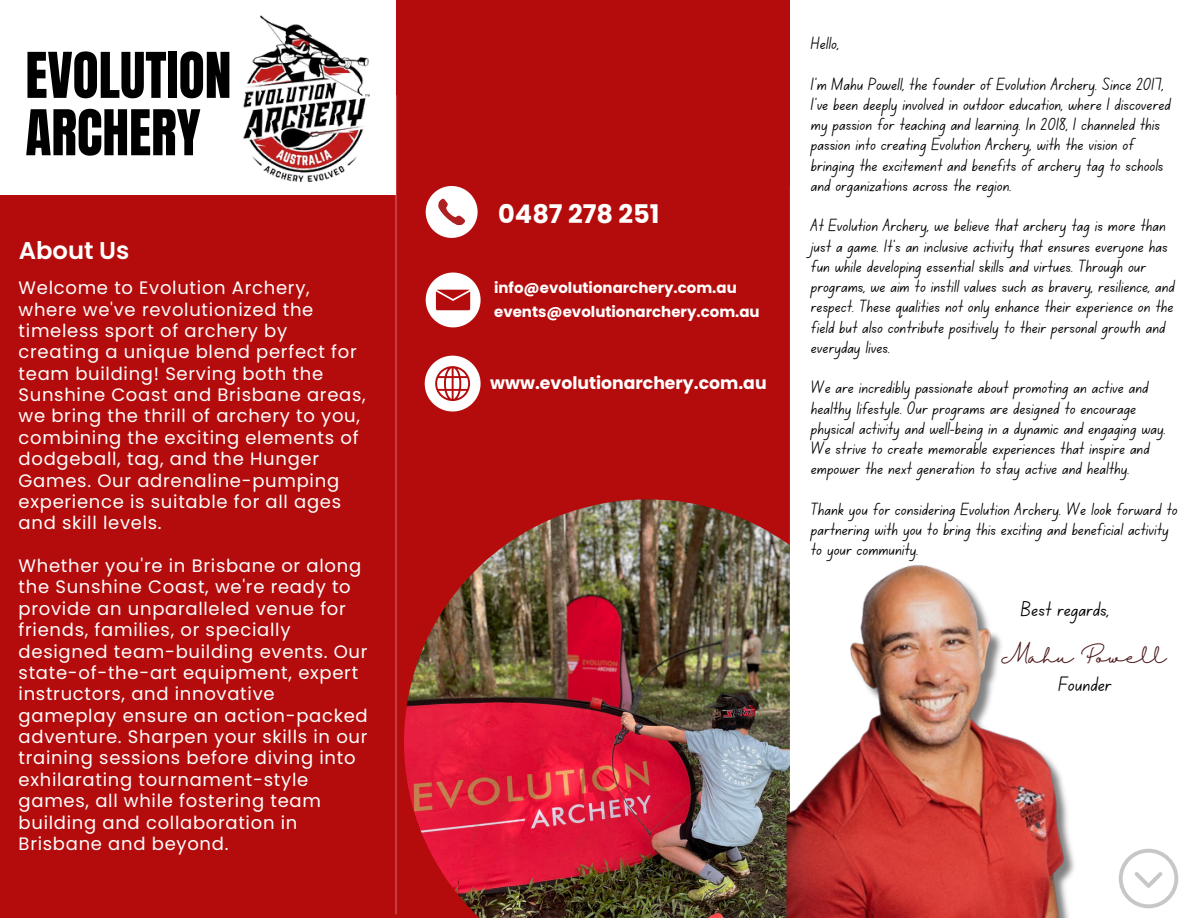
<style>
.page{position:relative;width:1188px;height:918px;background:#b40c0c}
.page>*{position:absolute;margin:0;border:0;box-sizing:border-box;transform-origin:0 0}
.t1{font:53.55px/57.3px "Anton";color:#000}
.t2{font:700 25.65px "Poppins";color:#fff}
.t3{font:600 24.3px "Poppins";color:#fff}
.t4{font:21.15px "Canva School Font";color:#000}
.t5{font:18.6px "Halimun";color:#4e181a}
.t6{font:18px/21.3px "Poppins";letter-spacing:.04em;color:#fff}
.t7{font:17.85px/20.2px "Canva School Font";color:#000}
.t8{font:700 17.25px "Poppins";color:#fff}
.t9{font:700 15px "Poppins";color:#fff}
</style>
<div class="page">
<div style="left:0;top:0;width:396px;height:194px;background:#fff"></div>
<img style="left:404px;top:499px;width:386px;height:419px">
<div style="left:791px;top:0;width:397px;height:918px;background:#fff"></div>
<svg style="left:1119px;top:849px;width:59px;height:59px"></svg>
<hr style="left:395px;top:95px;width:2px;height:819px;background:#fff">
<img style="left:243px;top:15px;width:127px;height:167px">
<hr style="left:790px;top:186px;width:2px;height:732px;background:#fff">
<svg style="left:425px;top:356px;width:56px;height:55px"></svg>
<svg style="left:426px;top:273px;width:55px;height:54px"></svg>
<svg style="left:426px;top:186px;width:51px;height:52px"></svg>
<img style="left:785px;top:510px;width:290px;height:408px">
<h5 class="t1" style="left:25px;top:48px;width:208px">EVOLUTION<br>ARCHERY</h5>
<h3 class="t3" style="left:19px;top:233px;width:112px">About Us</h3>
<p class="t6" style="left:19px;top:277px;width:349px">Welcome to Evolution Archery, where we've revolutionized the timeless sport of archery by creating a unique blend perfect for team building! Serving both the<br>Sunshine Coast and Brisbane areas, we bring the thrill of archery to you, combining the exciting elements of dodgeball, tag, and the Hunger<br>Games. Our adrenaline-pumping experience is suitable for all ages and skill levels.</p>
<p class="t6" style="left:19px;top:555px;width:351px">Whether you're in Brisbane or along the Sunshine Coast, we're ready to provide an unparalleled venue for friends, families, or specially designed team-building events. Our state-of-the-art equipment, expert instructors, and innovative gameplay ensure an action-packed adventure. Sharpen your skills in our training sessions before diving into exhilarating tournament-style games, all while fostering team building and collaboration in Brisbane and beyond.</p>
<h5 class="t2" style="left:498px;top:196px;width:163px">0487 278 251</h5>
<h2 class="t9" style="left:494px;top:277px;width:244px">info@evolutionarchery.com.au</h2>
<h5 class="t9" style="left:494px;top:301px;width:267px">events@evolutionarchery.com.au</h5>
<h5 class="t8" style="left:490px;top:371px;width:278px">www.evolutionarchery.com.au</h5>
<p class="t7" style="left:811px;top:35px;width:30px">Hello,</p>
<p class="t7" style="left:811px;top:76px;width:361px">I’m Mahu Powell, the founder of Evolution Archery. Since 2017, I’ve been deeply involved in outdoor education, where I discovered my passion for teaching and learning. In 2018, I channeled this passion into creating Evolution Archery, with the vision of bringing the excitement and benefits of archery tag to schools and organizations across the region.</p>
<h2 class="t7" style="left:811px;top:217px;width:365px">At Evolution Archery, we believe that archery tag is more than just a game. It’s an inclusive activity that ensures everyone has fun while developing essential skills and virtues. Through our programs, we aim to instill values such as bravery, resilience, and respect. These qualities not only enhance their experience on the field but also contribute positively to their personal growth and everyday lives.</h2>
<p class="t7" style="left:811px;top:379px;width:357px">We are incredibly passionate about promoting an active and healthy lifestyle. Our programs are designed to encourage physical activity and well-being in a dynamic and engaging way.<br>We strive to create memorable experiences that inspire and empower the next generation to stay active and healthy.</p>
<p class="t7" style="left:811px;top:501px;width:368px">Thank you for considering Evolution Archery. We look forward to partnering with you to bring this exciting and beneficial activity to your community.</p>
<h3 class="t4" style="left:1021px;top:600px;width:90px">Best regards,</h3>
<h5 class="t5" style="left:1001px;top:645px;width:168px">Mahu Powell</h5>
<p class="t4" style="left:1059px;top:674px;width:54px">Founder</p>
</div>
